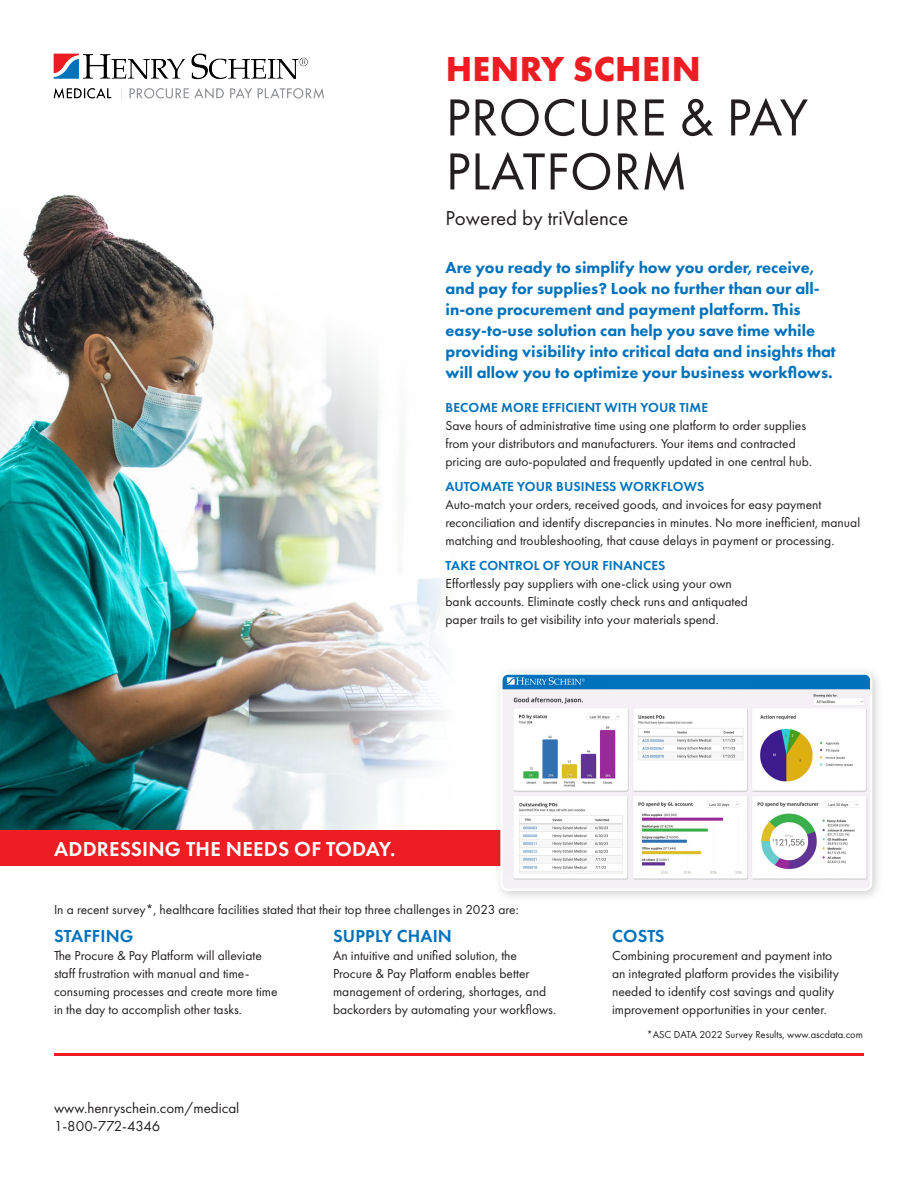
<style>
.page{position:relative;width:918px;height:1188px;background:#fff}
.page>*{position:absolute;margin:0;border:0;box-sizing:border-box;transform-origin:0 0}
.Title_2{font:54px/54px "Futura PT";letter-spacing:.01em;color:#231f20}
.t1{font:700 36px "Futura PT";letter-spacing:.01em;color:#ee1d23}
.t2{font:600 21px "Futura PT";letter-spacing:.01em;color:#fff}
.Title_2-2{font:21px "Futura PT";color:#231f20}
.Body_Title{font:600 18px "Futura PT";letter-spacing:.01em;color:#0072bc}
.Body_Title-2{font:800 16.5px/21px "Futura PT";color:#0072bc}
.body{font:15px "Futura PT";color:#231f20}
.body-2{font:13.5px/18px "Futura PT";color:#231f20}
.body-3{font:10.5px "Futura PT";color:#231f20}
.s1{font-weight:600;color:#0072bc}
</style>
<div class="page">
<img style="left:53px;top:53px;width:271px;height:46px">
<hr style="left:54px;top:1053px;width:810px;height:3px;background:#ee1d23">
<img style="left:0;top:194px;width:485px;height:637px">
<div style="left:0;top:831px;width:585px;height:35px;background:#ee1d23"></div>
<div style="left:494px;top:666px;width:390px;height:237px;background:#231f20;opacity:.2"></div>
<img style="left:501px;top:674px;width:370px;height:216px">
<div style="left:500px;top:673px;width:372px;height:218px;border:2px solid #fff;border-radius:6px"></div>
<p class="t1" style="left:446px;top:46px;width:257px">HENRY SCHEIN</p>
<p class="Title_2" style="left:446px;top:90px;width:364px">PROCURE &amp; PAY<br>PLATFORM</p>
<p class="Title_2-2" style="left:446px;top:206px;width:184px">Powered by triValence</p>
<p class="Body_Title-2" style="left:446px;top:257px;width:392px">Are you ready to simplify how you order, receive, and pay for supplies? Look no further than our all&shy;in-one procurement and payment platform. This easy-to-use solution can help you save time while providing visibility into critical data and insights that will allow you to optimize your business workflows.</p>
<p class="body-2" style="left:446px;top:399px;width:368px"><span class="s1">BECOME MORE EFFICIENT WITH YOUR TIME<br></span>Save hours of administrative time using one platform to order supplies from your distributors and manufacturers. Your items and contracted pricing are auto-populated and frequently updated in one central hub.</p>
<p class="body-2" style="left:446px;top:478px;width:416px"><span class="s1">AUTOMATE YOUR BUSINESS WORKFLOWS<br></span>Auto-match your orders, received goods, and invoices for easy payment reconciliation and identify discrepancies in minutes. No more inefficient, manual matching and troubleshooting, that cause delays in payment or processing.</p>
<p class="body-2" style="left:446px;top:556px;width:304px"><span class="s1">TAKE CONTROL OF YOUR FINANCES<br></span>Effortlessly pay suppliers with one-click using your own bank accounts. Eliminate costly check runs and antiquated paper trails to get visibility into your materials spend.</p>
<p class="t2" style="left:54px;top:836px;width:343px">ADDRESSING THE NEEDS OF TODAY.</p>
<p class="body-2" style="left:54px;top:900px;width:466px">In a recent survey*, healthcare facilities stated that their top three challenges in 2023 are:</p>
<p class="Body_Title" style="left:54px;top:925px;width:81px">STAFFING</p>
<p class="body-2" style="left:54px;top:947px;width:225px">The Procure &amp; Pay Platform will alleviate staff frustration with manual and time&shy;consuming processes and create more time in the day to accomplish other tasks.</p>
<p class="Body_Title" style="left:333px;top:925px;width:120px">SUPPLY CHAIN</p>
<p class="body-2" style="left:333px;top:947px;width:225px">An intuitive and unified solution, the Procure &amp; Pay Platform enables better management of ordering, shortages, and backorders by automating your workflows.</p>
<p class="body" style="left:54px;top:1099px;width:187px">www.henryschein.com/medical</p>
<p class="body" style="left:54px;top:1117px;width:108px">1-800-772-4346</p>
<p class="Body_Title" style="left:612px;top:925px;width:54px">COSTS</p>
<p class="body-2" style="left:612px;top:947px;width:229px">Combining procurement and payment into an integrated platform provides the visibility needed to identify cost savings and quality improvement opportunities in your center.</p>
<p class="body-3" style="left:647px;top:1028px;width:218px">*ASC DATA 2022 Survey Results, www.ascdata.com</p>
</div>
